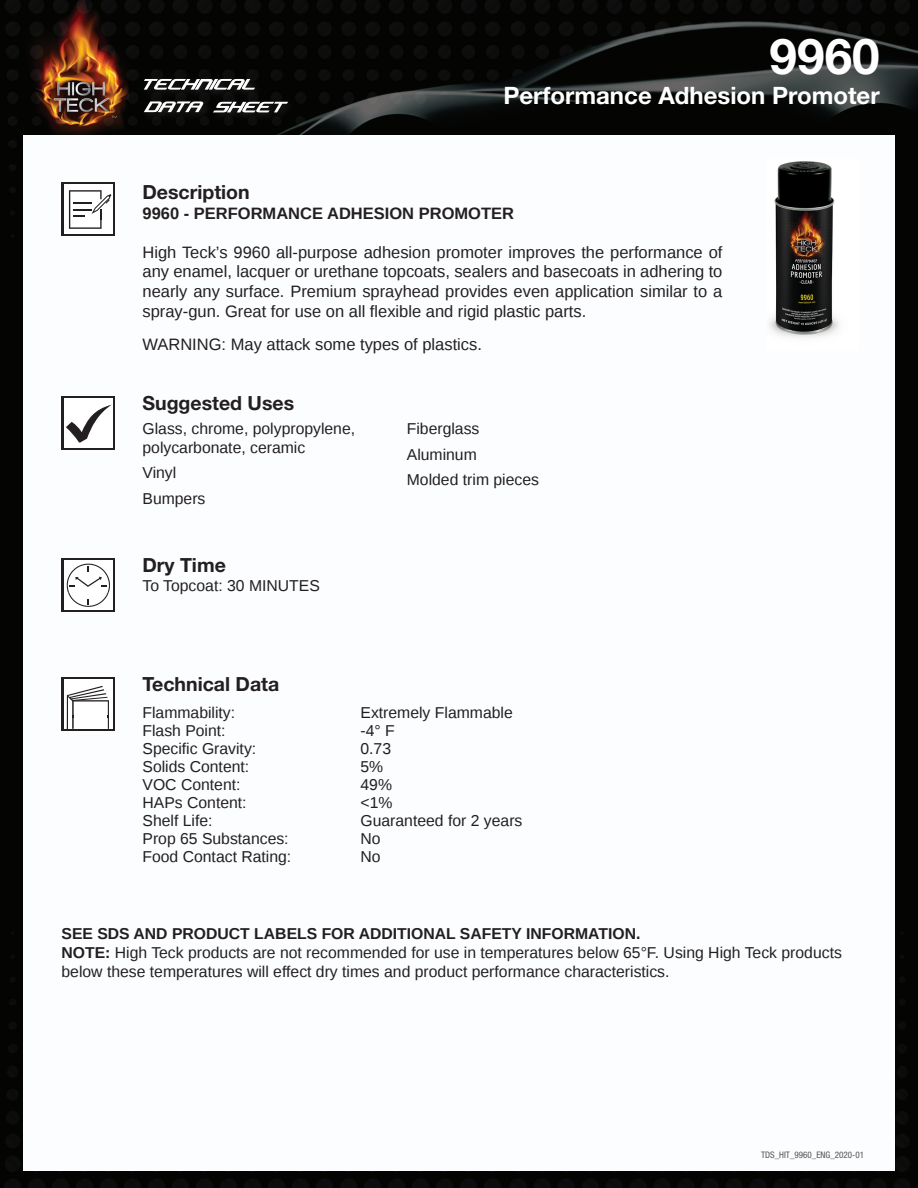
<style>
.page{position:relative;width:918px;height:1188px;background:#fff}
.page>*{position:absolute;margin:0;border:0;box-sizing:border-box;transform-origin:0 0}
.t1{font:700 49.5px "Helvetica Neue LT Std";color:#fff}
.t2{font:700 24px "Helvetica Neue LT Std";color:#fff}
.t3{font:700 19.5px "Helvetica Neue LT Std";color:#231f20}
.t4{font:16.5px/19.8px "Liberation Sans";color:#231f20;text-align:justify}
.t5{font:700 16.5px "Liberation Sans";color:#231f20}
.t6{font:15.75px/18px "Liberation Sans";color:#231f20}
.t7{font:700 15.75px "Liberation Sans";color:#231f20}
.t8{font:condensed 9px "Helvetica Neue LT Std";color:#545554}
.s1{font-weight:700}
</style>
<div class="page">
<img style="left:0;top:0;width:918px;height:1188px">
<div style="left:23px;top:135px;width:872px;height:1036px;background:#fbfdfe"></div>
<div style="left:62px;top:396px;width:54px;height:54px;background:linear-gradient(to right,#231f20,#231f20)"></div>
<div style="left:64px;top:398px;width:49px;height:49px;background:#fff"></div>
<svg style="left:66px;top:405px;width:45px;height:38px"></svg>
<svg style="left:62px;top:182px;width:53px;height:54px"></svg>
<div style="left:64px;top:185px;width:49px;height:49px;background:#fff"></div>
<svg style="left:69px;top:190px;width:42px;height:39px"></svg>
<div style="left:62px;top:558px;width:54px;height:54px;background:#231f20"></div>
<div style="left:64px;top:560px;width:49px;height:50px;background:#fff"></div>
<svg style="left:67px;top:564px;width:43px;height:43px"></svg>
<div style="left:62px;top:677px;width:54px;height:54px;background:#231f20"></div>
<div style="left:64px;top:679px;width:49px;height:49px;background:#fff"></div>
<svg style="left:67px;top:686px;width:42px;height:43px"></svg>
<img style="left:769px;top:161px;width:70px;height:176px">
<div style="left:141px;top:75px;width:123px;height:24px;background:#0b0b0a"></div>
<svg style="left:144px;top:79px;width:111px;height:11px"></svg>
<div style="left:141px;top:98px;width:71px;height:24px;background:#0a0a09"></div>
<svg style="left:144px;top:101px;width:59px;height:11px"></svg>
<svg style="left:212px;top:98px;width:85px;height:24px"></svg>
<svg style="left:213px;top:102px;width:75px;height:10px"></svg>
<p class="t1" style="left:770px;top:26px;width:112px">9960</p>
<p class="t2" style="left:503px;top:81px;width:378px">Performance Adhesion Promoter</p>
<p class="t3" style="left:142px;top:180px;width:109px">Description</p>
<p class="t5" style="left:142px;top:202px;width:373px">9960 - PERFORMANCE ADHESION PROMOTER</p>
<p class="t4" style="left:142px;top:243px;width:582px">High Teck’s 9960 all-purpose adhesion promoter improves the performance of any enamel, lacquer or urethane topcoats, sealers and basecoats in adhering to nearly any surface. Premium sprayhead provides even application similar to a spray-gun. Great for use on all flexible and rigid plastic parts.</p>
<p class="t4" style="left:142px;top:335px;width:341px">WARNING: May attack some types of plastics.</p>
<p class="t3" style="left:142px;top:391px;width:153px">Suggested Uses</p>
<p class="t6" style="left:142px;top:420px;width:214px;line-height:18.9px">Glass, chrome, polypropylene, polycarbonate, ceramic</p>
<p class="t6" style="left:142px;top:465px;width:35px">Vinyl</p>
<p class="t6" style="left:142px;top:490px;width:65px">Bumpers</p>
<p class="t3" style="left:142px;top:553px;width:85px">Dry Time</p>
<p class="t6" style="left:142px;top:577px;width:179px">To Topcoat: 30 MINUTES</p>
<p class="t3" style="left:142px;top:672px;width:138px">Technical Data</p>
<p class="t6" style="left:407px;top:420px;width:74px">Fiberglass</p>
<p class="t6" style="left:407px;top:446px;width:72px">Aluminum</p>
<p class="t6" style="left:407px;top:471px;width:134px">Molded trim pieces</p>
<p class="t6" style="left:142px;top:704px;width:94px">Flammability:</p>
<p class="t6" style="left:142px;top:722px;width:85px">Flash Point:</p>
<p class="t6" style="left:142px;top:740px;width:115px">Specific Gravity:</p>
<p class="t6" style="left:142px;top:758px;width:108px">Solids Content:</p>
<p class="t6" style="left:142px;top:776px;width:100px">VOC Content:</p>
<p class="t6" style="left:142px;top:794px;width:106px">HAPs Content:</p>
<p class="t6" style="left:142px;top:812px;width:148px">Shelf Life:<br>Prop 65 Substances:</p>
<p class="t6" style="left:142px;top:848px;width:150px">Food Contact Rating:</p>
<p class="t6" style="left:361px;top:704px;width:154px">Extremely Flammable</p>
<p class="t6" style="left:361px;top:722px;width:163px">-4° F<br>0.73<br>5%<br>49%<br>&lt;1%<br>Guaranteed for 2 years</p>
<p class="t6" style="left:361px;top:830px;width:22px">No<br>No</p>
<p class="t7" style="left:62px;top:923px;width:580px">SEE SDS AND PRODUCT LABELS FOR ADDITIONAL SAFETY INFORMATION.</p>
<p class="t6" style="left:62px;top:944px;width:782px;line-height:18.9px"><span class="s1">NOTE:</span> High Teck products are not recommended for use in temperatures below 65°F. Using High Teck products below these temperatures will effect dry times and product performance characteristics.</p>
<p class="t8" style="left:761px;top:1149px;width:104px">TDS_HIT_9960_ENG_2020-01</p>
</div>
